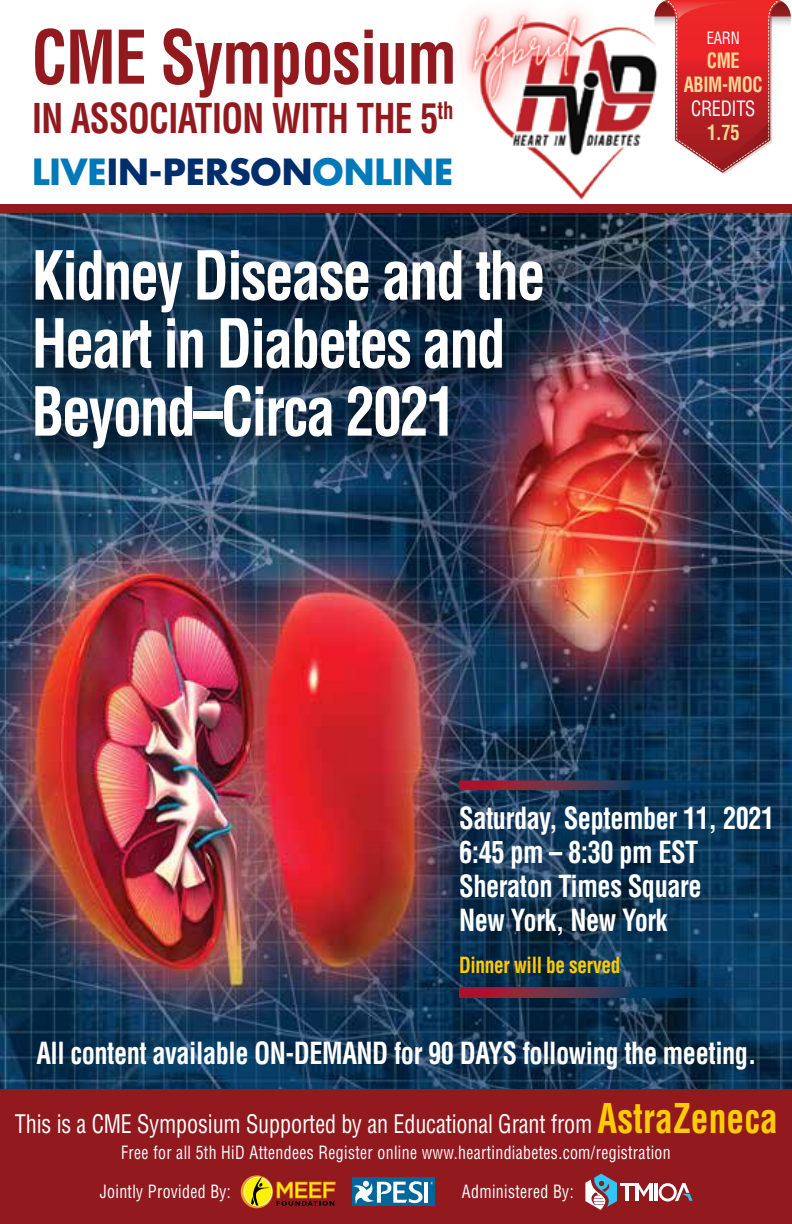
<style>
.page{position:relative;width:792px;height:1224px;background:#fff}
.page>*{position:absolute;margin:0;border:0;box-sizing:border-box;transform-origin:0 0}
.t1{font:700 condensed 72px "Helvetica CE";letter-spacing:-.02em;color:#921a1f;scale:.89 1}
.t2{font:700 condensed 66px/68px "Helvetica CE";letter-spacing:-.04em;color:#fff;scale:.89 1}
.t3{font:700 condensed 40px "Helvetica CE";letter-spacing:-.02em;color:#921a1f;scale:.89 1}
.t4{font:700 35.2px "Futura Std";color:#0079ba}
.t5{font:700 condensed 29.8px/34px "Helvetica CE";letter-spacing:-.02em;color:#fff;scale:.89 1}
.t6{font:condensed 25px "Helvetica";letter-spacing:-.005em;color:#fff;scale:.89 1}
.t7{font:700 condensed 21.8px "Helvetica CE";letter-spacing:-.02em;color:#ffcb05;scale:.89 1}
.t8{font:700 condensed 20.6px/24px "Helvetica CE";letter-spacing:-.02em;color:#f9d794;text-align:center;scale:.89 1}
.t9{font:condensed 20.6px "Helvetica";letter-spacing:-.02em;color:#fff;scale:.89 1}
.t10{font:condensed 17.8px "Helvetica";letter-spacing:.02em;color:#fff;scale:.89 1}
.t11{font:condensed 16.6px "Helvetica";color:#fff;scale:.89 1}
.s1{color:#002e6c}
.s2{font-family:"Helvetica CE";font-weight:700;font-size:40px;color:#ffcb05}
</style>
<div class="page">
<img style="left:0;top:213px;width:792px;height:877px">
<img style="left:462px;top:9px;width:192px;height:191px">
<div style="left:0;top:1090px;width:792px;height:134px;background:#921a1f"></div>
<div style="left:0;top:204px;width:792px;height:9px;background:#921a1f"></div>
<svg style="left:654px;top:0;width:137px;height:174px"></svg>
<svg style="left:459px;top:780px;width:333px;height:10px;background:#3c3353"></svg>
<svg style="left:459px;top:988px;width:333px;height:10px;background:#3e3354"></svg>
<div style="left:352px;top:1177px;width:83px;height:29px;background:#016699"></div>
<hr style="left:424px;top:1182px;width:4px;height:21px;background:#fff">
<svg style="left:353px;top:1181px;width:70px;height:23px"></svg>
<svg style="left:241px;top:1175px;width:32px;height:33px"></svg>
<svg style="left:243px;top:1177px;width:29px;height:29px"></svg>
<div style="left:244px;top:1178px;width:27px;height:28px;background:#fff200;border-radius:50%"></div>
<svg style="left:277px;top:1182px;width:59px;height:24px"></svg>
<svg style="left:251px;top:1176px;width:19px;height:30px"></svg>
<svg style="left:585px;top:1174px;width:32px;height:36px"></svg>
<hr style="left:620px;top:1183px;width:14px;height:3px;background:#fff">
<hr style="left:626px;top:1185px;width:3px;height:16px;background:#fff">
<hr style="left:635px;top:1183px;width:3px;height:18px;background:#fff">
<svg style="left:638px;top:1183px;width:11px;height:14px"></svg>
<hr style="left:649px;top:1183px;width:4px;height:18px;background:#fff">
<hr style="left:654px;top:1183px;width:3px;height:18px;background:#fff">
<svg style="left:659px;top:1183px;width:34px;height:18px"></svg>
<img style="left:2px;top:226px;width:584px;height:271px">
<h1 class="t1" style="left:32px;top:12px;width:479px">CME Symposium</h1>
<h3 class="t3" style="left:32px;top:93px;width:475px">IN ASSOCIATION WITH THE 5<sup>th</sup></h3>
<p class="t4" style="left:32px;top:148px;width:423px">LIVE<span class="s1">IN-PERSON</span>ONLINE</p>
<h2 class="t2" style="left:32px;top:241px;width:579px">Kidney Disease and the<br>Heart in Diabetes and<br>Beyond–Circa 2021</h2>
<p class="t11" style="left:707px;top:27px;width:38px">EARN</p>
<p class="t8" style="left:684px;top:48px;width:90px">CME<br>ABIM-MOC</p>
<p class="t9" style="left:691px;top:96px;width:74px">CREDITS</p>
<p class="t8" style="left:707px;top:120px;width:38px">1.75</p>
<p class="t5" style="left:459px;top:801px;width:356px">Saturday, September 11, 2021<br>6:45 pm – 8:30 pm EST<br>Sheraton Times Square<br>New York, New York</p>
<p class="t7" style="left:459px;top:951px;width:183px">Dinner will be served</p>
<p class="t5" style="left:36px;top:1036px;width:811px">All content available ON-DEMAND for 90 DAYS following the meeting.</p>
<p class="t6" style="left:15px;top:1108px;width:859px">This is a CME Symposium Supported by an Educational Grant from <span class="s2">AstraZeneca</span></p>
<p class="t10" style="left:121px;top:1142px;width:619px">Free for all 5th HiD Attendees Register online www.heartindiabetes.com/registration</p>
<p class="t10" style="left:100px;top:1180px;width:149px">Jointly Provided By:</p>
<p class="t10" style="left:462px;top:1180px;width:127px">Administered By:</p>
</div>
